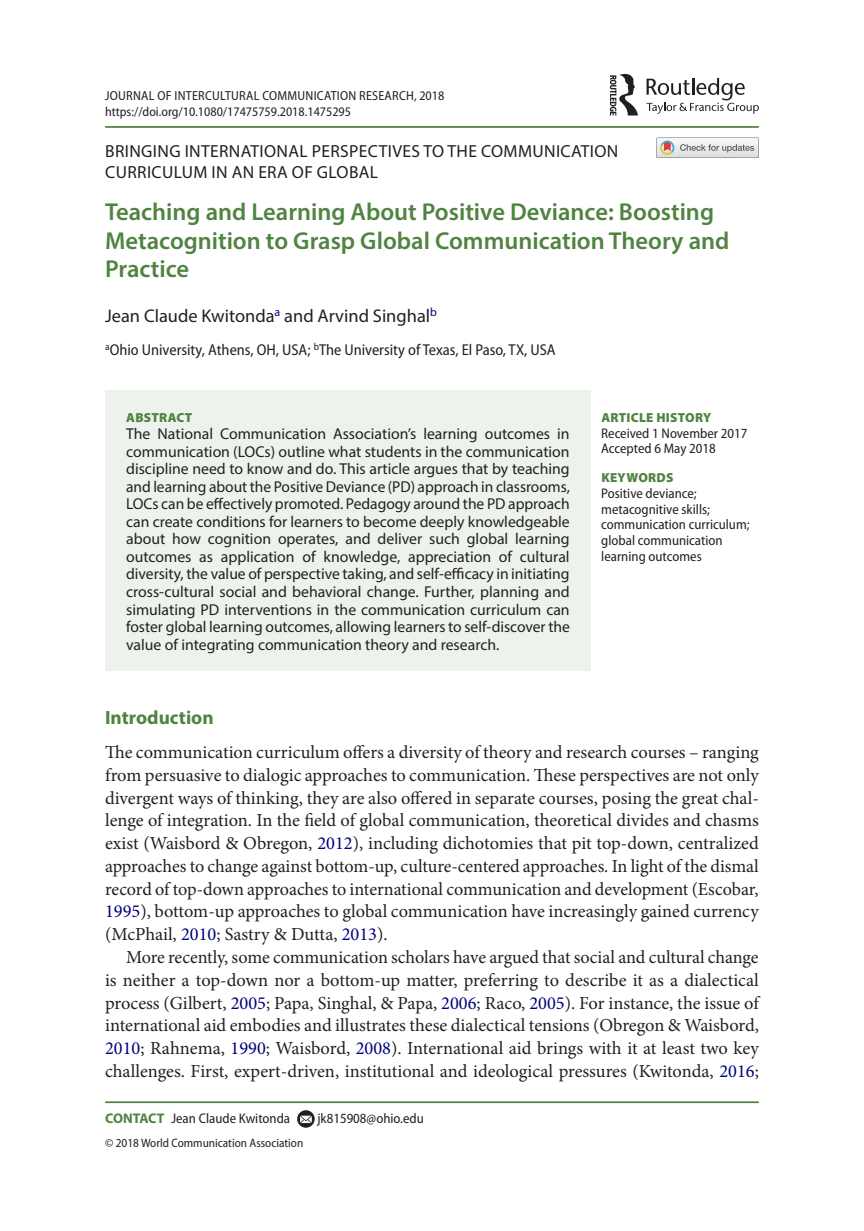
<style>
.page{position:relative;width:864px;height:1231px;background:#fff}
.page>*{position:absolute;margin:0;border:0;box-sizing:border-box;transform-origin:0 0}
.t1{font:600 24.5px/28px "Myriad Pro";color:#508342}
.t2{font:700 19.25px "Myriad Pro";color:#508342}
.t3{font:18.38px/22.8px "Minion Pro";color:#231f20;text-align:justify}
.t4{font:18.38px "Myriad Pro";color:#231f20}
.t5{font:17.5px/21px "Myriad Pro";letter-spacing:.02em;color:#231f20}
.t6{font:15.75px/17.5px "Myriad Pro";color:#231f20;text-align:justify}
.t7{font:semi-condensed 15.75px "Myriad Pro";color:#231f20}
.t8{font:semi-condensed 14px/15.8px "Myriad Pro";color:#231f20}
.t9{font:semi-condensed 13.12px/15.8px "Myriad Pro";letter-spacing:.02em;color:#231f20}
.t10{font:900 13.12px "Myriad Pro";letter-spacing:.02em;color:#508342}
.t11{font:semi-condensed 12.25px "Myriad Pro";color:#231f20}
.s1{color:#000080}
.s2{font-weight:700;font-stretch:normal;color:#508342}
</style>
<div class="page">
<hr style="left:105px;top:126px;width:653px;height:2px;background:#508342">
<div style="left:105px;top:391px;width:485px;height:280px;background:#edf3ec"></div>
<hr style="left:105px;top:1101px;width:653px;height:1px;background:#508342">
<svg style="left:297px;top:1110px;width:17px;height:17px"></svg>
<svg style="left:300px;top:1115px;width:12px;height:7px"></svg>
<svg style="left:646px;top:78px;width:112px;height:36px"></svg>
<svg style="left:609px;top:74px;width:28px;height:42px"></svg>
<svg style="left:656px;top:137px;width:102px;height:21px"></svg>
<p class="t9" style="left:105px;top:88px;width:340px">Journal of Intercultural Communication Research, 2018 https://doi.org/10.1080/17475759.2018.1475295</p>
<p class="t5" style="left:105px;top:141px;width:514px">BRINGING INTERNATIONAL PERSPECTIVES TO THE COMMUNICATION<br>CURRICULUM IN AN ERA OF GLOBAL</p>
<h1 class="t1" style="left:105px;top:198px;width:625px">Teaching and Learning About Positive Deviance: Boosting<br>Metacognition to Grasp Global Communication Theory and<br>Practice</h1>
<p class="t4" style="left:105px;top:305px;width:333px">Jean Claude Kwitonda<sup>a</sup> and Arvind Singhal<sup>b</sup></p>
<p class="t7" style="left:105px;top:341px;width:434px"><sup>a</sup>Ohio University, Athens, OH, USA; <sup>b</sup>The University of Texas, El Paso, TX, USA</p>
<p class="t10" style="left:126px;top:410px;width:68px">ABSTRACT</p>
<p class="t6" style="left:126px;top:425px;width:445px">The National Communication Association’s learning outcomes in communication (LOCs) outline what students in the communication discipline need to know and do. This article argues that by teaching and learning about the Positive Deviance (PD) approach in classrooms, LOCs can be effectively promoted. Pedagogy around the PD approach can create conditions for learners to become deeply knowledgeable about how cognition operates, and deliver such global learning outcomes as application of knowledge, appreciation of cultural diversity, the value of perspective taking, and self-efficacy in initiating cross-cultural social and behavioral change. Further, planning and simulating PD interventions in the communication curriculum can foster global learning outcomes, allowing learners to self-discover the value of integrating communication theory and research.</p>
<p class="t10" style="left:601px;top:410px;width:111px">ARTICLE HISTORY</p>
<p class="t8" style="left:601px;top:425px;width:148px">Received 1 November 2017<br>Accepted 6 May 2018</p>
<p class="t10" style="left:601px;top:470px;width:74px">KEYWORDS</p>
<p class="t8" style="left:601px;top:485px;width:150px">Positive deviance; metacognitive skills; communication curriculum; global communication learning outcomes</p>
<p class="t2" style="left:105px;top:704px;width:110px">Introduction</p>
<p class="t3" style="left:105px;top:740px;width:655px">The communication curriculum offers a diversity of theory and research courses – ranging from persuasive to dialogic approaches to communication. These perspectives are not only divergent ways of thinking, they are also offered in separate courses, posing the great chal&shy;lenge of integration. In the field of global communication, theoretical divides and chasms exist (Waisbord &amp; Obregon, <span class="s1">2012</span>), including dichotomies that pit top-down, centralized approaches to change against bottom-up, culture-centered approaches. In light of the dismal record of top-down approaches to international communication and development (Escobar, <span class="s1">1995</span>), bottom-up approaches to global communication have increasingly gained currency (McPhail, <span class="s1">2010</span>; Sastry &amp; Dutta, <span class="s1">2013</span>).</p>
<p class="t3" style="left:105px;top:945px;width:655px;text-indent:21px">More recently, some communication scholars have argued that social and cultural change is neither a top-down nor a bottom-up matter, preferring to describe it as a dialectical process (Gilbert, <span class="s1">2005</span>; Papa, Singhal, &amp; Papa, <span class="s1">2006</span>; Raco, <span class="s1">2005</span>). For instance, the issue of international aid embodies and illustrates these dialectical tensions (Obregon &amp; Waisbord, <span class="s1">2010</span>; Rahnema, <span class="s1">1990</span>; Waisbord, <span class="s1">2008</span>). International aid brings with it at least two key challenges. First, expert-driven, institutional and ideological pressures (Kwitonda, <span class="s1">2016</span>;</p>
<p class="t8" style="left:105px;top:1110px;width:186px"><span class="s2">CONTACT</span> Jean Claude Kwitonda</p>
<p class="t8" style="left:317px;top:1110px;width:108px">jk815908@ohio.edu</p>
<p class="t11" style="left:105px;top:1136px;width:199px">© 2018 World Communication Association</p>
</div>
